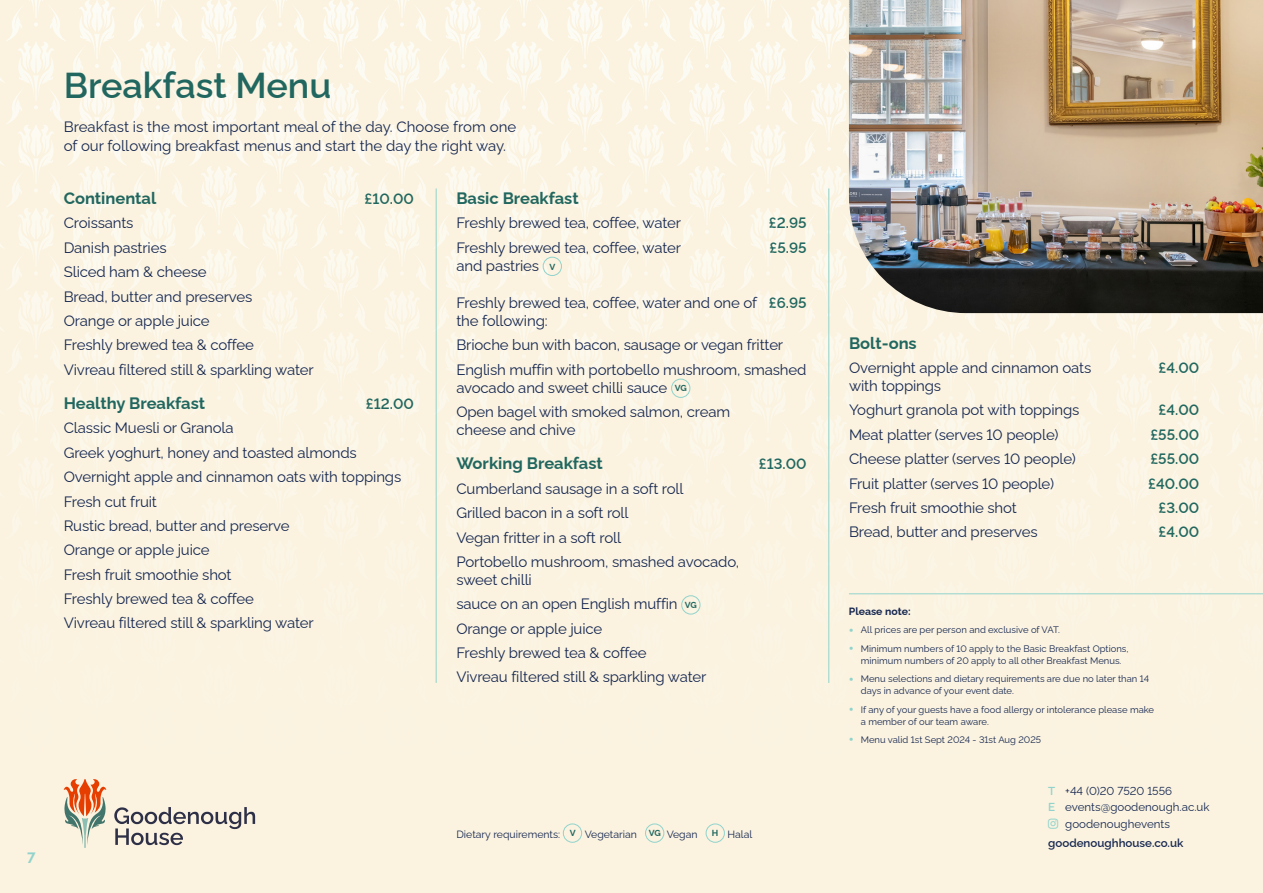
<style>
.page{position:relative;width:1263px;height:893px;background:#fbf3e0}
.page>*{position:absolute;margin:0;border:0;box-sizing:border-box;transform-origin:0 0}
.Package_-_Red{font:600 36px "Raleway";color:#21675f}
.Package_-_Red-2{font:700 16.5px "Raleway";color:#21675f}
.Body_Text_Medium_Navy{font:15px/18px "Raleway";letter-spacing:-.01em;color:#162750}
.Navy_subhead{font:15px/19.5px "Raleway";color:#162750}
.Body_Text_Medium_Navy-2{font:600 15px "Raleway";color:#21675f}
.Package_-_Red-3{font:600 15px "Raleway";color:#21675f}
.t1{font:700 15px "Raleway";color:#91d3cc}
.t2{font:11.55px "Raleway";color:#162750}
.t3{font:600 11.55px "Raleway";color:#162750}
.Body_Text_Medium_Navy-3{font:10.5px "Raleway";color:#162750}
.Body_Text_Navy{font:700 10.5px "Raleway";color:#162750}
.t4{font:9.45px/12px "Raleway";color:#162750}
.Body_Text_Medium_Navy-4{font:700 8.7px "Raleway";color:#21675f}
.s1{font-weight:600;color:#21675f}
.s2{font-weight:900;font-size:13.5px;color:#91d3cc}
.s3{font-weight:600;color:#91d3cc}
</style>
<div class="page">
<div style="left:543px;top:257px;width:19px;height:19px;border:1px solid #91d3cc;border-radius:50%"></div>
<div style="left:671px;top:379px;width:19px;height:19px;border:1px solid #91d3cc;border-radius:50%"></div>
<div style="left:681px;top:595px;width:19px;height:20px;border:1px solid #91d3cc;border-radius:50%"></div>
<hr style="left:436px;top:188px;width:1px;height:495px;background:#91d3cc">
<hr style="left:828px;top:188px;width:1px;height:495px;background:#91d3cc">
<img style="left:849px;top:0;width:414px;height:313px">
<hr style="left:849px;top:594px;width:414px;height:1px;background:#91d3cc">
<svg style="left:114px;top:807px;width:141px;height:38px"></svg>
<svg style="left:64px;top:779px;width:42px;height:69px"></svg>
<div style="left:563px;top:823px;width:19px;height:20px;border:1px solid #91d3cc;border-radius:50%"></div>
<div style="left:645px;top:823px;width:19px;height:20px;border:1px solid #91d3cc;border-radius:50%"></div>
<div style="left:706px;top:823px;width:19px;height:20px;border:1px solid #91d3cc;border-radius:50%"></div>
<p class="Package_-_Red" style="left:64px;top:57px;width:269px">Breakfast Menu</p>
<p class="Navy_subhead" style="left:64px;top:115px;width:454px">Breakfast is the most important meal of the day. Choose from one of our following breakfast menus and start the day the right way.</p>
<p class="Package_-_Red-2" style="left:64px;top:185px;width:94px">Continental</p>
<p class="Package_-_Red-3" style="left:364px;top:187px;width:51px">£10.00</p>
<p class="Body_Text_Medium_Navy" style="left:64px;top:212px;width:71px">Croissants</p>
<p class="Body_Text_Medium_Navy" style="left:64px;top:237px;width:104px">Danish pastries</p>
<p class="Body_Text_Medium_Navy" style="left:64px;top:261px;width:144px">Sliced ham &amp; cheese</p>
<p class="Body_Text_Medium_Navy" style="left:64px;top:286px;width:190px">Bread, butter and preserves</p>
<p class="Body_Text_Medium_Navy" style="left:64px;top:310px;width:147px">Orange or apple juice</p>
<p class="Body_Text_Medium_Navy" style="left:64px;top:334px;width:192px">Freshly brewed tea &amp; coffee</p>
<p class="Body_Text_Medium_Navy" style="left:64px;top:359px;width:251px">Vivreau filtered still &amp; sparkling water</p>
<p class="Package_-_Red-2" style="left:64px;top:390px;width:143px">Healthy Breakfast</p>
<p class="Package_-_Red-3" style="left:366px;top:392px;width:49px">£12.00</p>
<p class="Body_Text_Medium_Navy" style="left:64px;top:417px;width:171px">Classic Muesli or Granola</p>
<p class="Body_Text_Medium_Navy" style="left:64px;top:442px;width:295px">Greek yoghurt, honey and toasted almonds</p>
<p class="Body_Text_Medium_Navy" style="left:64px;top:466px;width:339px">Overnight apple and cinnamon oats with toppings</p>
<p class="Body_Text_Medium_Navy" style="left:64px;top:491px;width:95px">Fresh cut fruit</p>
<p class="Body_Text_Medium_Navy" style="left:64px;top:515px;width:227px">Rustic bread, butter and preserve</p>
<p class="Body_Text_Medium_Navy" style="left:64px;top:539px;width:147px">Orange or apple juice</p>
<p class="Body_Text_Medium_Navy" style="left:64px;top:564px;width:169px">Fresh fruit smoothie shot</p>
<p class="Body_Text_Medium_Navy" style="left:64px;top:588px;width:192px">Freshly brewed tea &amp; coffee</p>
<p class="Body_Text_Medium_Navy" style="left:64px;top:613px;width:251px">Vivreau filtered still &amp; sparkling water</p>
<p class="Package_-_Red-2" style="left:456px;top:185px;width:124px">Basic Breakfast</p>
<p class="Body_Text_Medium_Navy" style="left:456px;top:212px;width:226px">Freshly brewed tea, coffee, water</p>
<p class="Body_Text_Medium_Navy-2" style="left:769px;top:211px;width:39px">£2.95</p>
<p class="Body_Text_Medium_Navy" style="left:456px;top:237px;width:226px">Freshly brewed tea, coffee, water</p>
<p class="Body_Text_Medium_Navy-2" style="left:769px;top:236px;width:39px">£5.95</p>
<p class="Body_Text_Medium_Navy" style="left:456px;top:255px;width:84px">and pastries</p>
<p class="Body_Text_Medium_Navy-4" style="left:549px;top:260px;width:7px">V</p>
<p class="Body_Text_Medium_Navy" style="left:456px;top:292px;width:352px">Freshly brewed tea, coffee, water and one of <span class="s1">£6.95 </span>the following:</p>
<p class="Body_Text_Medium_Navy" style="left:456px;top:334px;width:328px">Brioche bun with bacon, sausage or vegan fritter</p>
<p class="Body_Text_Medium_Navy" style="left:456px;top:359px;width:352px">English muffin with portobello mushroom, smashed avocado and sweet chilli sauce</p>
<p class="Body_Text_Medium_Navy-4" style="left:675px;top:382px;width:14px">VG</p>
<p class="Body_Text_Medium_Navy" style="left:456px;top:401px;width:275px">Open bagel with smoked salmon, cream cheese and chive</p>
<p class="Package_-_Red-2" style="left:456px;top:451px;width:148px">Working Breakfast</p>
<p class="Package_-_Red-3" style="left:759px;top:452px;width:49px">£13.00</p>
<p class="Body_Text_Medium_Navy" style="left:456px;top:478px;width:229px">Cumberland sausage in a soft roll</p>
<p class="Body_Text_Medium_Navy" style="left:456px;top:502px;width:174px">Grilled bacon in a soft roll</p>
<p class="Body_Text_Medium_Navy" style="left:456px;top:527px;width:166px">Vegan fritter in a soft roll</p>
<p class="Body_Text_Medium_Navy" style="left:456px;top:551px;width:284px">Portobello mushroom, smashed avocado, sweet chilli</p>
<p class="Body_Text_Medium_Navy" style="left:456px;top:593px;width:223px">sauce on an open English muffin</p>
<p class="Body_Text_Medium_Navy-4" style="left:685px;top:598px;width:14px">VG</p>
<p class="Body_Text_Medium_Navy" style="left:456px;top:618px;width:147px">Orange or apple juice</p>
<p class="Body_Text_Medium_Navy" style="left:456px;top:642px;width:192px">Freshly brewed tea &amp; coffee</p>
<p class="Body_Text_Medium_Navy" style="left:456px;top:667px;width:251px">Vivreau filtered still &amp; sparkling water</p>
<p class="t1" style="left:27px;top:846px;width:10px">7</p>
<p class="Body_Text_Medium_Navy-3" style="left:456px;top:825px;width:105px">Dietary requirements:</p>
<p class="Body_Text_Medium_Navy-4" style="left:570px;top:826px;width:7px">V</p>
<p class="Body_Text_Medium_Navy-3" style="left:585px;top:825px;width:54px">Vegetarian</p>
<p class="Body_Text_Medium_Navy-4" style="left:649px;top:826px;width:14px">VG</p>
<p class="Body_Text_Medium_Navy-3" style="left:667px;top:825px;width:32px">Vegan</p>
<p class="Body_Text_Medium_Navy-4" style="left:712px;top:826px;width:8px">H</p>
<p class="Body_Text_Medium_Navy-3" style="left:727px;top:825px;width:26px">Halal</p>
<p class="Package_-_Red-2" style="left:849px;top:330px;width:69px">Bolt-ons</p>
<p class="Body_Text_Medium_Navy" style="left:849px;top:357px;width:244px">Overnight apple and cinnamon oats</p>
<p class="Body_Text_Medium_Navy-2" style="left:1158px;top:356px;width:42px">£4.00</p>
<p class="Body_Text_Medium_Navy" style="left:849px;top:375px;width:94px">with toppings</p>
<p class="Body_Text_Medium_Navy" style="left:849px;top:400px;width:232px">Yoghurt granola pot with toppings</p>
<p class="Body_Text_Medium_Navy-2" style="left:1158px;top:398px;width:42px">£4.00</p>
<p class="Body_Text_Medium_Navy" style="left:849px;top:424px;width:211px">Meat platter (serves 10 people)</p>
<p class="Body_Text_Medium_Navy-2" style="left:1150px;top:423px;width:50px">£55.00</p>
<p class="Body_Text_Medium_Navy" style="left:849px;top:448px;width:228px">Cheese platter (serves 10 people)</p>
<p class="Body_Text_Medium_Navy-2" style="left:1150px;top:447px;width:50px">£55.00</p>
<p class="Body_Text_Medium_Navy" style="left:849px;top:473px;width:206px">Fruit platter (serves 10 people)</p>
<p class="Body_Text_Medium_Navy-2" style="left:1148px;top:472px;width:52px">£40.00</p>
<p class="Body_Text_Medium_Navy" style="left:849px;top:497px;width:169px">Fresh fruit smoothie shot</p>
<p class="Body_Text_Medium_Navy-2" style="left:1158px;top:496px;width:42px">£3.00</p>
<p class="Body_Text_Medium_Navy" style="left:849px;top:521px;width:190px">Bread, butter and preserves</p>
<p class="Body_Text_Medium_Navy-2" style="left:1158px;top:520px;width:42px">£4.00</p>
<p class="Body_Text_Navy" style="left:849px;top:603px;width:63px">Please note:</p>
<p class="t4" style="left:849px;top:623px;width:213px"><span class="s2">•</span> All prices are per person and exclusive of VAT.</p>
<p class="t4" style="left:849px;top:641px;width:281px;text-align:center"><span class="s2">•</span> Minimum numbers of 10 apply to the Basic Breakfast Options, minimum numbers of 20 apply to all other Breakfast Menus.</p>
<p class="t4" style="left:861px;top:672px;width:290px;text-indent:-12px"><span class="s2">•</span> Menu selections and dietary requirements are due no later than 14 days in advance of your event date.</p>
<p class="t4" style="left:861px;top:702px;width:295px;text-indent:-12px"><span class="s2">•</span> If any of your guests have a food allergy or intolerance please make a member of our team aware.</p>
<p class="t4" style="left:849px;top:733px;width:194px"><span class="s2">•</span> Menu valid 1st Sept 2024 - 31st Aug 2025</p>
<p class="t2" style="left:1048px;top:781px;width:125px"><span class="s3">T</span> +44 (0)20 7520 1556</p>
<p class="t2" style="left:1048px;top:798px;width:163px"><span class="s3">E</span> events@goodenough.ac.uk</p>
<p class="t2" style="left:1065px;top:814px;width:106px">goodenoughevents</p>
<p class="t3" style="left:1048px;top:834px;width:137px">goodenoughhouse.co.uk</p>
</div>
